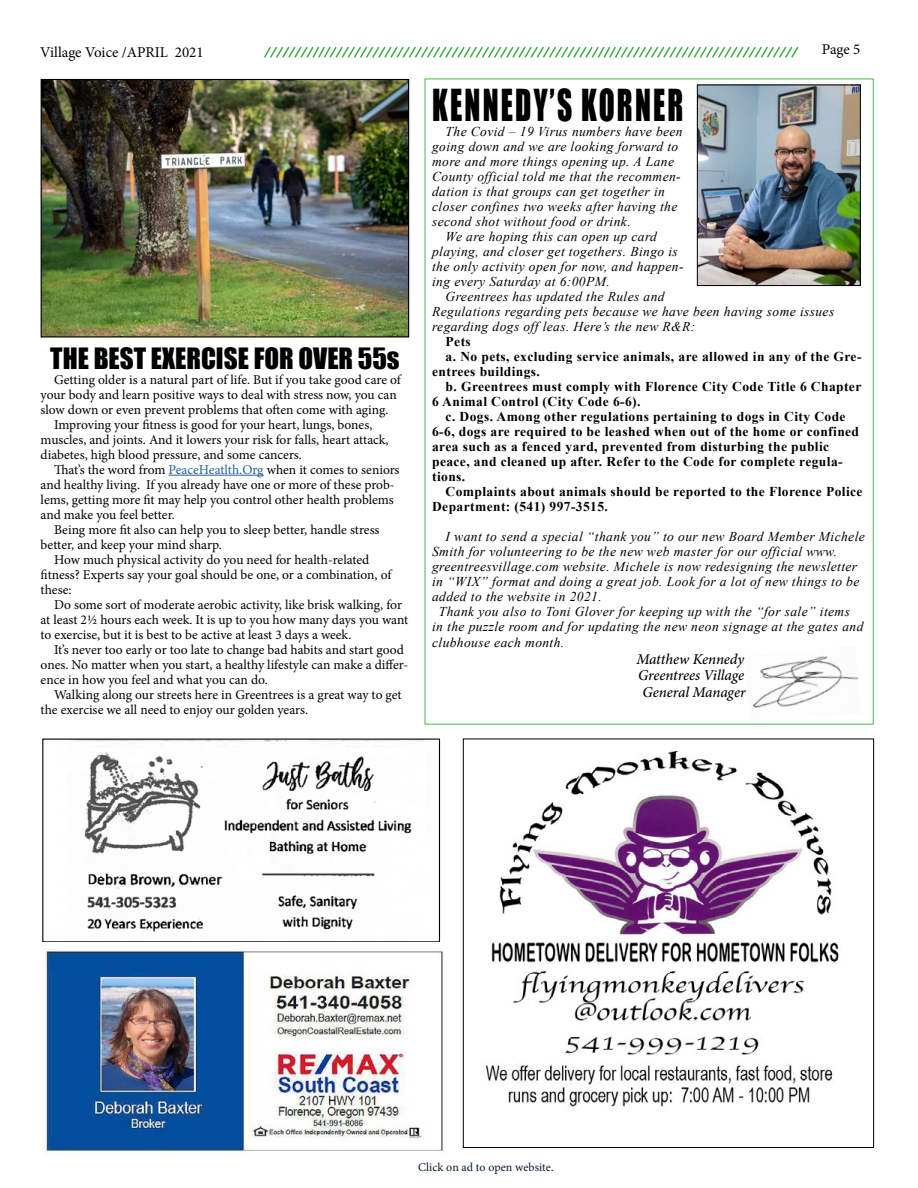
<style>
.page{position:relative;width:918px;height:1188px;background:#fff}
.page>*{position:absolute;margin:0;border:0;box-sizing:border-box;transform-origin:0 0}
.t1{font:40.5px "Impact";letter-spacing:.075em;color:#000;scale:.73 1}
.t2{font:27px "Impact";color:#000}
.t3{font:italic 500 15px/16.5px "Minion Pro";letter-spacing:-.005em;color:#000;text-align:justify}
.t4{font:15px "Minion Pro";color:#000}
.t5{font:13.5px "Minion Pro";letter-spacing:-.005em;color:#000}
.t6{font:italic 13.5px "Times New Roman";letter-spacing:.03em;color:#000}
.t7{font:700 13.5px "Times New Roman";letter-spacing:.03em;color:#000}
.t8{font:12px "Minion Pro";color:#091932}
.s1{color:#215e9e}
</style>
<div class="page">
<svg style="left:264px;top:46px;width:535px;height:12px"></svg>
<img style="left:84px;top:741px;width:328px;height:191px">
<img style="left:44px;top:951px;width:399px;height:203px">
<img style="left:485px;top:751px;width:354px;height:356px">
<img style="left:752px;top:656px;width:106px;height:52px">
<img style="left:699px;top:87px;width:160px;height:197px">
<div style="left:697px;top:85px;width:164px;height:201px;border:1px solid #000"></div>
<img style="left:43px;top:81px;width:364px;height:255px">
<div style="left:41px;top:79px;width:368px;height:259px;border:1px solid #000"></div>
<hr style="left:169px;top:475px;width:95px;height:1px;background:#215e9e">
<p class="t4" style="left:40px;top:43px;width:165px">Village Voice /APRIL 2021</p>
<p class="t4" style="left:822px;top:39px;width:40px">Page 5</p>
<h1 class="t1" style="left:432px;top:74px;width:346px">KENNEDY’S KORNER</h1>
<p class="t6" style="left:446px;top:122px;width:239px">The Covid – 19 Virus numbers have been</p>
<p class="t6" style="left:432px;top:137px;width:248px">going down and we are looking forward to</p>
<p class="t6" style="left:432px;top:152px;width:243px">more and more things opening up. A Lane</p>
<p class="t6" style="left:432px;top:167px;width:250px">County official told me that the recommen-</p>
<p class="t6" style="left:432px;top:182px;width:234px">dation is that groups can get together in</p>
<p class="t6" style="left:432px;top:197px;width:247px">closer confines two weeks after having the</p>
<p class="t6" style="left:432px;top:212px;width:200px">second shot without food or drink.</p>
<p class="t6" style="left:446px;top:227px;width:213px">We are hoping this can open up card</p>
<p class="t6" style="left:432px;top:242px;width:247px">playing, and closer get togethers. Bingo is</p>
<p class="t6" style="left:432px;top:257px;width:253px">the only activity open for now, and happen-</p>
<p class="t6" style="left:432px;top:272px;width:179px">ing every Saturday at 6:00PM.</p>
<p class="t6" style="left:446px;top:287px;width:221px">Greentrees has updated the Rules and</p>
<p class="t6" style="left:432px;top:302px;width:404px">Regulations regarding pets because we have been having some issues</p>
<p class="t6" style="left:432px;top:317px;width:265px">regarding dogs off leas. Here’s the new R&amp;R:</p>
<p class="t7" style="left:446px;top:332px;width:27px">Pets</p>
<p class="t7" style="left:446px;top:347px;width:417px">a. No pets, excluding service animals, are allowed in any of the Gre-</p>
<p class="t7" style="left:432px;top:362px;width:109px">entrees buildings.</p>
<p class="t7" style="left:446px;top:377px;width:417px">b. Greentrees must comply with Florence City Code Title 6 Chapter</p>
<p class="t7" style="left:432px;top:392px;width:210px">6 Animal Control (City Code 6-6).</p>
<p class="t7" style="left:446px;top:407px;width:402px">c. Dogs. Among other regulations pertaining to dogs in City Code</p>
<p class="t7" style="left:432px;top:422px;width:429px">6-6, dogs are required to be leashed when out of the home or confined</p>
<p class="t7" style="left:432px;top:437px;width:399px">area such as a fenced yard, prevented from disturbing the public</p>
<p class="t7" style="left:432px;top:452px;width:412px">peace, and cleaned up after. Refer to the Code for complete regula-</p>
<p class="t7" style="left:432px;top:467px;width:35px">tions.</p>
<p class="t7" style="left:446px;top:482px;width:418px">Complaints about animals should be reported to the Florence Police</p>
<p class="t7" style="left:432px;top:497px;width:177px">Department: (541) 997-3515.</p>
<p class="t6" style="left:446px;top:527px;width:421px">I want to send a special “thank you” to our new Board Member Michele</p>
<p class="t6" style="left:432px;top:542px;width:406px">Smith for volunteering to be the new web master for our official www.</p>
<p class="t6" style="left:432px;top:557px;width:427px">greentreesvillage.com website. Michele is now redesigning the newsletter</p>
<p class="t6" style="left:432px;top:572px;width:429px">in “WIX” format and doing a great job. Look for a lot of new things to be</p>
<p class="t6" style="left:432px;top:587px;width:171px">added to the website in 2021.</p>
<p class="t6" style="left:439px;top:602px;width:413px">Thank you also to Toni Glover for keeping up with the “for sale” items</p>
<p class="t6" style="left:432px;top:617px;width:433px">in the puzzle room and for updating the new neon signage at the gates and</p>
<p class="t6" style="left:432px;top:634px;width:134px">clubhouse each month.</p>
<p class="t3" style="left:636px;top:651px;width:111px">Matthew Kennedy Greentrees Village General Manager</p>
<h2 class="t2" style="left:50px;top:337px;width:351px">THE BEST EXERCISE FOR OVER 55s</h2>
<p class="t5" style="left:54px;top:370px;width:348px">Getting older is a natural part of life. But if you take good care of</p>
<p class="t5" style="left:41px;top:385px;width:358px">your body and learn positive ways to deal with stress now, you can</p>
<p class="t5" style="left:41px;top:400px;width:349px">slow down or even prevent problems that often come with aging.</p>
<p class="t5" style="left:54px;top:415px;width:320px">Improving your fitness is good for your heart, lungs, bones,</p>
<p class="t5" style="left:41px;top:430px;width:350px">muscles, and joints. And it lowers your risk for falls, heart attack,</p>
<p class="t5" style="left:41px;top:445px;width:263px">diabetes, high blood pressure, and some cancers.</p>
<p class="t5" style="left:54px;top:460px;width:347px">That’s the word from <span class="s1">PeaceHeatlth.Org</span> when it comes to seniors</p>
<p class="t5" style="left:41px;top:475px;width:356px">and healthy living. If you already have one or more of these prob-</p>
<p class="t5" style="left:41px;top:490px;width:355px">lems, getting more fit may help you control other health problems</p>
<p class="t5" style="left:41px;top:505px;width:136px">and make you feel better.</p>
<p class="t5" style="left:54px;top:520px;width:327px">Being more fit also can help you to sleep better, handle stress</p>
<p class="t5" style="left:41px;top:535px;width:183px">better, and keep your mind sharp.</p>
<p class="t5" style="left:54px;top:550px;width:317px">How much physical activity do you need for health-related</p>
<p class="t5" style="left:41px;top:565px;width:352px">fitness? Experts say your goal should be one, or a combination, of</p>
<p class="t5" style="left:41px;top:580px;width:32px">these:</p>
<p class="t5" style="left:54px;top:595px;width:349px">Do some sort of moderate aerobic activity, like brisk walking, for</p>
<p class="t5" style="left:41px;top:610px;width:369px">at least 2½ hours each week. It is up to you how many days you want</p>
<p class="t5" style="left:41px;top:625px;width:312px">to exercise, but it is best to be active at least 3 days a week.</p>
<p class="t5" style="left:54px;top:640px;width:351px">It’s never too early or too late to change bad habits and start good</p>
<p class="t5" style="left:41px;top:655px;width:369px">ones. No matter when you start, a healthy lifestyle can make a differ-</p>
<p class="t5" style="left:41px;top:670px;width:229px">ence in how you feel and what you can do.</p>
<p class="t5" style="left:54px;top:685px;width:349px">Walking along our streets here in Greentrees is a great way to get</p>
<p class="t5" style="left:41px;top:700px;width:269px">the exercise we all need to enjoy our golden years.</p>
<p class="t8" style="left:418px;top:1159px;width:137px">Click on ad to open website.</p>
</div>
